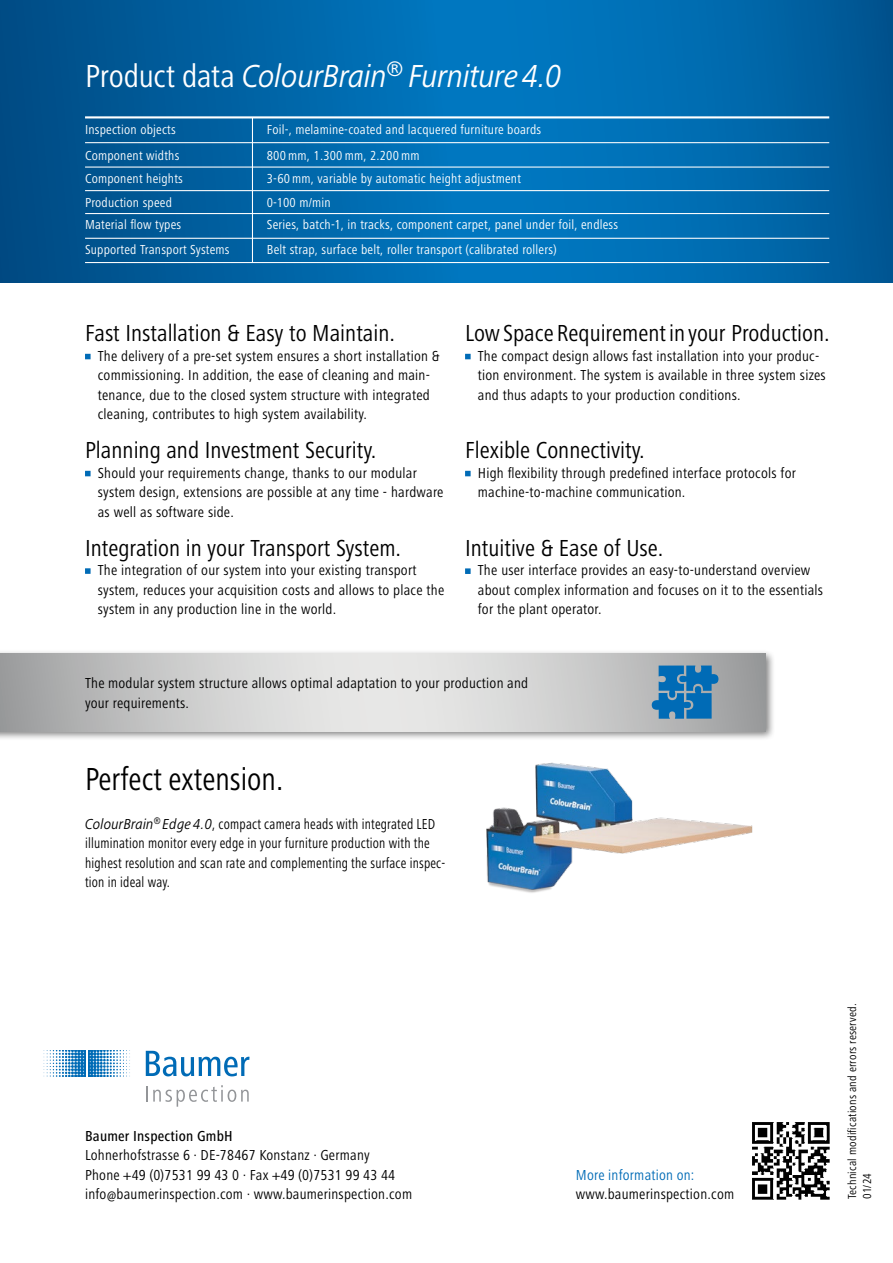
<style>
.page{position:relative;width:893px;height:1263px;background:#fff}
.page>*{position:absolute;margin:0;border:0;box-sizing:border-box;transform-origin:0 0}
.t1{font:italic 33px "Frutiger Next Pro";color:#fff;scale:.9 1}
.t2{font:condensed 33px "Frutiger Next LT";color:#000;scale:.95 1}
.t3{font:condensed 24px "Frutiger Next LT";color:#000}
.t4{font:condensed 15px/19.5px "Frutiger Next LT";letter-spacing:.015em;color:#000}
.t5{font:condensed 15px/19.5px "Frutiger Next LT";letter-spacing:.015em;color:#000;scale:.9 1}
.t6{font:500 condensed 15px "Frutiger Next LT";letter-spacing:.015em;color:#000}
.t7{font:condensed 15px "Frutiger Next LT";letter-spacing:.015em;color:#006bb6}
.t8{font:condensed 13.5px "Frutiger Next LT";letter-spacing:.015em;color:#fff}
.t9{font:condensed 12px/15px "Frutiger Next LT";letter-spacing:.02em;color:#000}
.s1{font-family:"Frutiger Next LT";font-style:normal;font-stretch:condensed}
.s2{font-family:"Frutiger Next Pro";font-style:italic;font-stretch:normal}
.s3{font-style:italic;font-stretch:normal}
</style>
<div class="page">
<svg style="left:0;top:0;width:893px;height:283px;background:#0166a8"></svg>
<div style="left:0;top:649px;width:776px;height:92px;background:#000;opacity:.5"></div>
<svg style="left:0;top:653px;width:766px;height:78px;background:#cacaca"></svg>
<svg style="left:85px;top:354px;width:6px;height:5px"></svg>
<svg style="left:85px;top:471px;width:6px;height:5px"></svg>
<svg style="left:85px;top:568px;width:6px;height:6px"></svg>
<svg style="left:465px;top:354px;width:6px;height:5px"></svg>
<svg style="left:465px;top:471px;width:6px;height:5px"></svg>
<svg style="left:465px;top:568px;width:6px;height:6px"></svg>
<img style="left:408px;top:733px;width:368px;height:160px">
<img style="left:752px;top:1122px;width:77px;height:77px">
<hr style="left:252px;top:117px;width:1px;height:146px;background:#fff">
<hr style="left:85px;top:142px;width:744px;height:1px;background:#fff">
<hr style="left:85px;top:262px;width:744px;height:1px;background:#fff">
<hr style="left:85px;top:238px;width:744px;height:1px;background:#fff">
<hr style="left:85px;top:190px;width:744px;height:1px;background:#fff">
<hr style="left:85px;top:213px;width:744px;height:1px;background:#fff">
<hr style="left:85px;top:167px;width:744px;height:1px;background:#fff">
<hr style="left:85px;top:116px;width:744px;height:2px;background:#fff">
<svg style="left:146px;top:1051px;width:104px;height:25px"></svg>
<svg style="left:44px;top:1050px;width:86px;height:27px"></svg>
<svg style="left:146px;top:1086px;width:1px;height:15px"></svg>
<svg style="left:153px;top:1085px;width:96px;height:22px"></svg>
<svg style="left:652px;top:665px;width:66px;height:54px;background:#357fb4"></svg>
<h1 class="t1" style="left:85px;top:58px;width:531px"><span class="s1">Product data</span> ColourBrain<sup>®</sup> Furniture4.0</h1>
<p class="t8" style="left:85px;top:122px;width:92px">Inspection objects</p>
<p class="t8" style="left:267px;top:122px;width:276px">Foil-, melamine-coated and lacquered furniture boards</p>
<p class="t8" style="left:85px;top:148px;width:96px">Component widths</p>
<p class="t8" style="left:85px;top:195px;width:88px">Production speed</p>
<p class="t8" style="left:267px;top:148px;width:154px">800mm, 1.300mm, 2.200mm</p>
<p class="t8" style="left:267px;top:195px;width:66px">0-100 m/min</p>
<p class="t8" style="left:85px;top:171px;width:99px">Component heights</p>
<p class="t8" style="left:267px;top:171px;width:256px">3-60mm, variable by automatic height adjustment</p>
<p class="t8" style="left:85px;top:218px;width:98px">Material flow types</p>
<p class="t8" style="left:85px;top:242px;width:146px">Supported Transport Systems</p>
<p class="t8" style="left:267px;top:217px;width:353px">Series, batch-1, in tracks, component carpet, panel under foil, endless</p>
<p class="t8" style="left:267px;top:242px;width:291px">Belt strap, surface belt, roller transport (calibrated rollers)</p>
<h2 class="t3" style="left:85px;top:320px;width:312px">Fast Installation &amp; Easy to Maintain.</h2>
<h2 class="t3" style="left:465px;top:320px;width:366px">LowSpace Requirementin your Production.</h2>
<p class="t4" style="left:98px;top:346px;width:343px">The delivery of a pre-set system ensures a short installation &amp; commissioning. In addition, the ease of cleaning and main&shy;tenance, due to the closed system structure with integrated cleaning, contributes to high system availability.</p>
<p class="t4" style="left:478px;top:346px;width:349px">The compact design allows fast installation into your produc&shy;tion environment. The system is available in three system sizes and thus adapts to your production conditions.</p>
<h2 class="t3" style="left:85px;top:437px;width:293px">Planning and Investment Security.</h2>
<h2 class="t3" style="left:465px;top:437px;width:181px">Flexible Connectivity.</h2>
<p class="t4" style="left:98px;top:463px;width:347px">Should your requirements change, thanks to our modular system design, extensions are possible at any time - hardware as well as software side.</p>
<p class="t4" style="left:478px;top:463px;width:320px">High flexibility through predefined interface protocols for machine-to-machine communication.</p>
<h2 class="t3" style="left:85px;top:534px;width:318px">Integration in your Transport System.</h2>
<h2 class="t3" style="left:465px;top:534px;width:200px">Intuitive &amp; Ease of Use.</h2>
<p class="t4" style="left:98px;top:560px;width:348px">The integration of our system into your existing transport system, reduces your acquisition costs and allows to place the system in any production line in the world.</p>
<p class="t4" style="left:478px;top:560px;width:347px">The user interface provides an easy-to-understand overview about complex information and focuses on it to the essentials for the plant operator.</p>
<p class="t4" style="left:85px;top:673px;width:445px">The modular system structure allows optimal adaptation to your production and your requirements.</p>
<h1 class="t2" style="left:85px;top:760px;width:210px">Perfect extension.</h1>
<p class="t5" style="left:85px;top:814px;width:402px"><span class="s2">ColourBrain</span><sup>®</sup> <span class="s3">Edge 4.0</span>, compact camera heads with integrated LED illumination monitor every edge in your furniture production with the highest resolution and scan rate and complementing the surface inspec&shy;tion in ideal way.</p>
<p class="t6" style="left:85px;top:1127px;width:149px">Baumer Inspection GmbH</p>
<p class="t4" style="left:85px;top:1145px;width:329px">Lohnerhofstrasse 6 · DE-78467 Konstanz · Germany<br>Phone +49 (0)7531 99 43 0 · Fax +49 (0)7531 99 43 44 info@baumerinspection.com · www.baumerinspection.com</p>
<p class="t7" style="left:576px;top:1166px;width:120px">More information on:</p>
<p class="t4" style="left:576px;top:1184px;width:160px">www.baumerinspection.com</p>
<p class="t9" style="left:845px;top:1199px;width:197px;rotate:-90deg">Technical modifications and errors reserved.<br>01/24</p>
</div>
